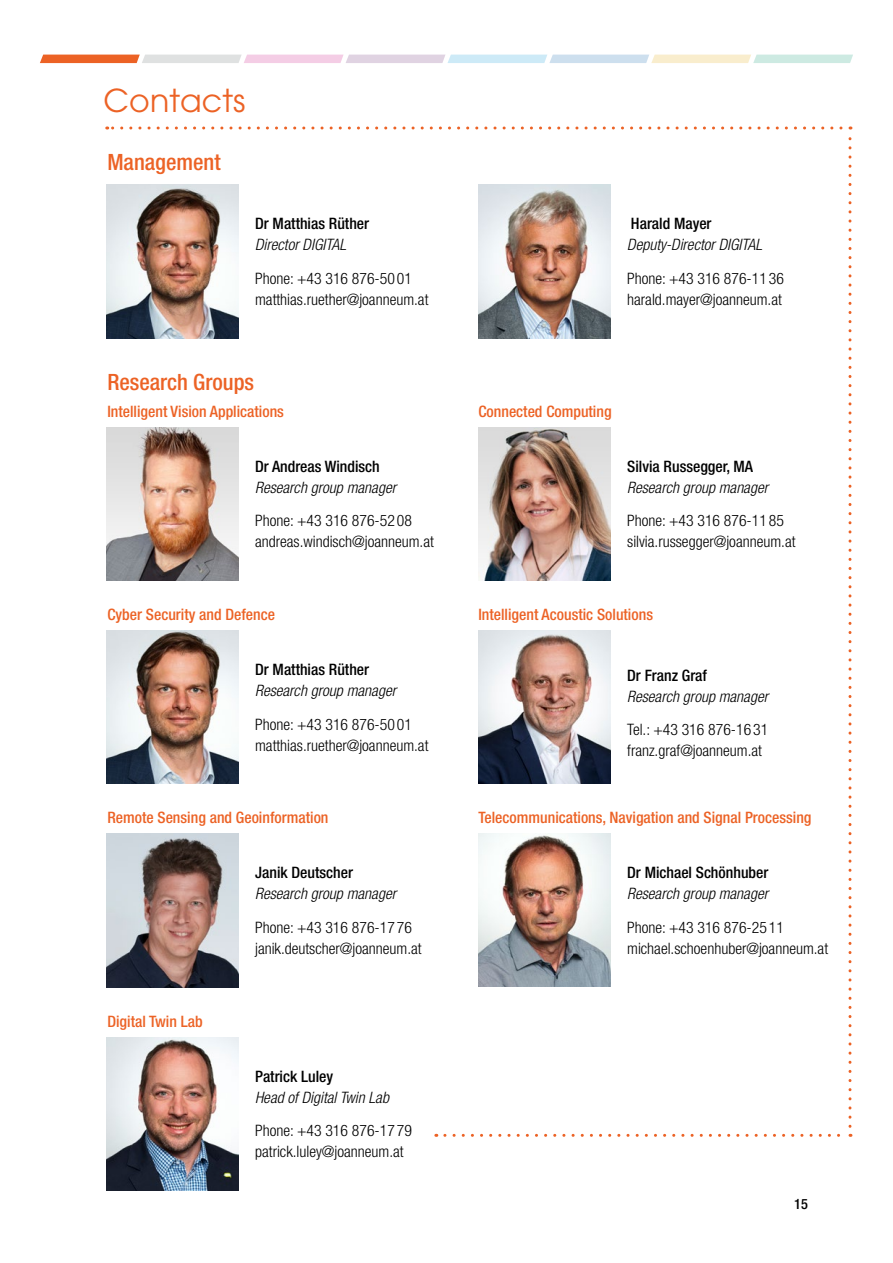
<style>
.page{position:relative;width:893px;height:1263px;background:#fff}
.page>*{position:absolute;margin:0;border:0;box-sizing:border-box;transform-origin:0 0}
.t1{font:31.5px "ITC Avant Garde Std";letter-spacing:.005em;color:#ec6225}
.t2{font:500 condensed 22.5px "Helvetica Neue LT Pro";color:#ec6225}
.t3{font:300 condensed 15.75px/21px "Helvetica Neue LT Pro";color:#000}
.t4{font:500 condensed 15.75px "Helvetica Neue LT Pro";color:#ec6225}
.t5{font:italic 300 condensed 15.75px "Helvetica Neue LT Pro";color:#000}
.t6{font:500 condensed 15.75px "Helvetica Neue LT Pro";color:#000}
.t7{font:500 condensed 14.25px "Helvetica Neue LT Pro";color:#000}
</style>
<div class="page">
<img style="left:106px;top:834px;width:132px;height:153px">
<svg style="left:445px;top:1134px;width:406px;height:3px"></svg>
<svg style="left:848px;top:126px;width:3px;height:1000px"></svg>
<svg style="left:107px;top:126px;width:734px;height:3px"></svg>
<img style="left:106px;top:185px;width:132px;height:153px">
<img style="left:478px;top:185px;width:132px;height:153px">
<img style="left:106px;top:427px;width:132px;height:154px">
<img style="left:478px;top:427px;width:132px;height:154px">
<img style="left:106px;top:630px;width:132px;height:154px">
<img style="left:478px;top:630px;width:132px;height:154px">
<img style="left:478px;top:833px;width:132px;height:154px">
<img style="left:106px;top:1037px;width:132px;height:153px">
<svg style="left:40px;top:55px;width:813px;height:8px;background:#e1d2ce"></svg>
<h1 class="t1" style="left:103px;top:80px;width:144px">Contacts</h1>
<h2 class="t2" style="left:107px;top:149px;width:115px">Management</h2>
<p class="t6" style="left:255px;top:214px;width:116px">Dr Matthias Rüther</p>
<p class="t5" style="left:255px;top:236px;width:92px">Director DIGITAL</p>
<p class="t3" style="left:255px;top:268px;width:175px">Phone: +43 316 876-50 01 matthias.ruether@joanneum.at</p>
<p class="t6" style="left:631px;top:214px;width:82px">Harald Mayer</p>
<p class="t5" style="left:627px;top:236px;width:136px">Deputy-Director DIGITAL</p>
<p class="t3" style="left:627px;top:268px;width:158px">Phone: +43 316 876-11 36 harald.mayer@joanneum.at</p>
<h2 class="t2" style="left:107px;top:369px;width:148px">Research Groups</h2>
<p class="t4" style="left:107px;top:402px;width:178px">Intelligent Vision Applications</p>
<p class="t4" style="left:478px;top:402px;width:135px">Connected Computing</p>
<p class="t6" style="left:255px;top:457px;width:126px">Dr Andreas Windisch</p>
<p class="t5" style="left:255px;top:478px;width:142px">Research group manager</p>
<p class="t3" style="left:255px;top:510px;width:180px">Phone: +43 316 876-52 08 andreas.windisch@joanneum.at</p>
<p class="t6" style="left:627px;top:457px;width:127px">Silvia Russegger, MA</p>
<p class="t5" style="left:627px;top:478px;width:142px">Research group manager</p>
<p class="t3" style="left:627px;top:510px;width:170px">Phone: +43 316 876-11 85 silvia.russegger@joanneum.at</p>
<p class="t4" style="left:107px;top:605px;width:169px">Cyber Security and Defence</p>
<p class="t4" style="left:478px;top:605px;width:176px">Intelligent Acoustic Solutions</p>
<p class="t6" style="left:255px;top:660px;width:116px">Dr Matthias Rüther</p>
<p class="t5" style="left:255px;top:681px;width:142px">Research group manager</p>
<p class="t3" style="left:255px;top:713px;width:175px">Phone: +43 316 876-50 01 matthias.ruether@joanneum.at</p>
<p class="t4" style="left:107px;top:808px;width:223px">Remote Sensing and Geoinformation</p>
<p class="t4" style="left:107px;top:1012px;width:97px">Digital Twin Lab</p>
<p class="t6" style="left:255px;top:863px;width:99px">Janik Deutscher</p>
<p class="t5" style="left:255px;top:885px;width:142px">Research group manager</p>
<p class="t3" style="left:255px;top:917px;width:168px">Phone: +43 316 876-17 76 janik.deutscher@joanneum.at</p>
<p class="t6" style="left:255px;top:1066px;width:80px">Patrick Luley</p>
<p class="t5" style="left:255px;top:1088px;width:135px">Head of Digital Twin Lab</p>
<p class="t3" style="left:255px;top:1120px;width:158px">Phone: +43 316 876-17 79 patrick.luley@joanneum.at</p>
<p class="t6" style="left:627px;top:666px;width:81px">Dr Franz Graf</p>
<p class="t5" style="left:627px;top:687px;width:142px">Research group manager</p>
<p class="t3" style="left:627px;top:719px;width:143px">Tel.: +43 316 876-16 31 franz.graf@joanneum.at</p>
<p class="t4" style="left:478px;top:808px;width:335px">Telecommunications, Navigation and Signal Processing</p>
<p class="t6" style="left:627px;top:863px;width:143px">Dr Michael Schönhuber</p>
<p class="t5" style="left:627px;top:884px;width:142px">Research group manager</p>
<p class="t3" style="left:627px;top:916px;width:202px">Phone: +43 316 876-25 11 michael.schoenhuber@joanneum.at</p>
<p class="t7" style="left:794px;top:1195px;width:15px">15</p>
</div>
